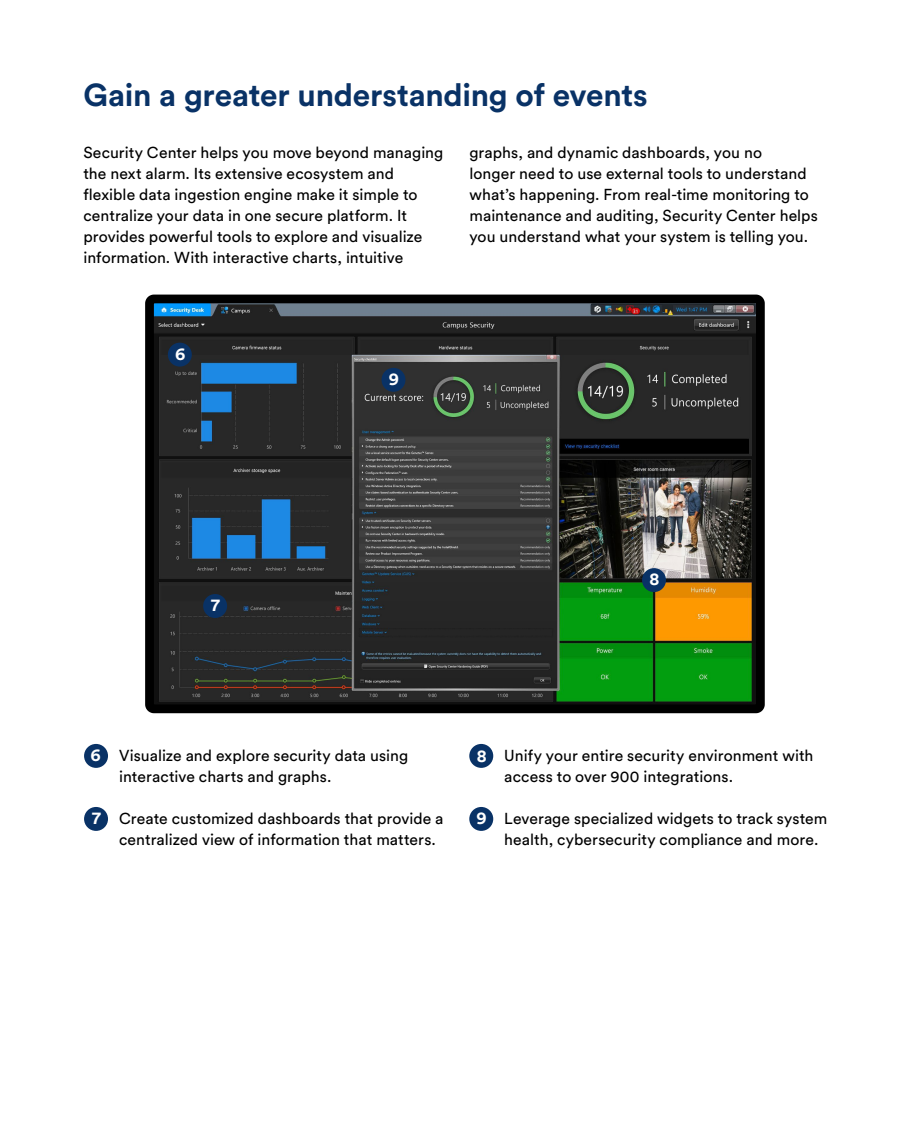
<style>
.page{position:relative;width:918px;height:1142px;background:#fff}
.page>*{position:absolute;margin:0;border:0;box-sizing:border-box;transform-origin:0 0}
.t1{font:700 31.5px "Circular Pro";letter-spacing:-.01em;color:#093266}
.t2{font:700 17.5px "Circular Pro";color:#fff}
.t3{font:15.75px/21px "Circular Pro";letter-spacing:.005em;color:#000}
.s1{font-weight:700;font-size:17.5px;color:#fff}
</style>
<div class="page">
<img style="left:155px;top:304px;width:599px;height:399px">
<div style="left:145px;top:294px;width:619px;height:419px;border:9px solid #000;border-radius:4px"></div>
<div style="left:84px;top:744px;width:24px;height:24px;background:#093266;border-radius:50%"></div>
<div style="left:84px;top:807px;width:24px;height:24px;background:#093266;border-radius:50%"></div>
<div style="left:469px;top:744px;width:24px;height:24px;background:#093266;border-radius:50%"></div>
<div style="left:469px;top:807px;width:24px;height:24px;background:#093266;border-radius:50%"></div>
<div style="left:168px;top:343px;width:24px;height:23px;background:#093266;border-radius:50%"></div>
<div style="left:203px;top:594px;width:24px;height:24px;background:#093266;border-radius:50%"></div>
<div style="left:642px;top:568px;width:23px;height:24px;background:#093266;border-radius:50%"></div>
<div style="left:381px;top:368px;width:24px;height:24px;background:#093266;border-radius:50%"></div>
<h1 class="t1" style="left:83px;top:73px;width:565px">Gain a greater understanding of events</h1>
<p class="t3" style="left:83px;top:141px;width:361px">Security Center helps you move beyond managing the next alarm. Its extensive ecosystem and flexible data ingestion engine make it simple to centralize your data in one secure platform. It provides powerful tools to explore and visualize information. With interactive charts, intuitive</p>
<p class="t3" style="left:469px;top:141px;width:350px">graphs, and dynamic dashboards, you no<br>longer need to use external tools to understand what’s happening. From real-time monitoring to maintenance and auditing, Security Center helps you understand what your system is telling you.</p>
<p class="t2" style="left:175px;top:342px;width:12px">6</p>
<p class="t2" style="left:388px;top:367px;width:12px">9</p>
<p class="t2" style="left:211px;top:593px;width:10px">7</p>
<p class="t2" style="left:649px;top:567px;width:11px">8</p>
<p class="t3" style="left:119px;top:744px;width:290px;text-indent:-29px"><span class="s1">6</span> Visualize and explore security data using interactive charts and graphs.</p>
<p class="t3" style="left:119px;top:807px;width:326px;text-indent:-27px"><span class="s1">7</span> Create customized dashboards that provide a centralized view of information that matters.</p>
<p class="t3" style="left:504px;top:744px;width:310px;text-indent:-28px"><span class="s1">8</span> Unify your entire security environment with access to over 900 integrations.</p>
<p class="t3" style="left:504px;top:807px;width:324px;text-indent:-28px"><span class="s1">9</span> Leverage specialized widgets to track system health, cybersecurity compliance and more.</p>
</div>
